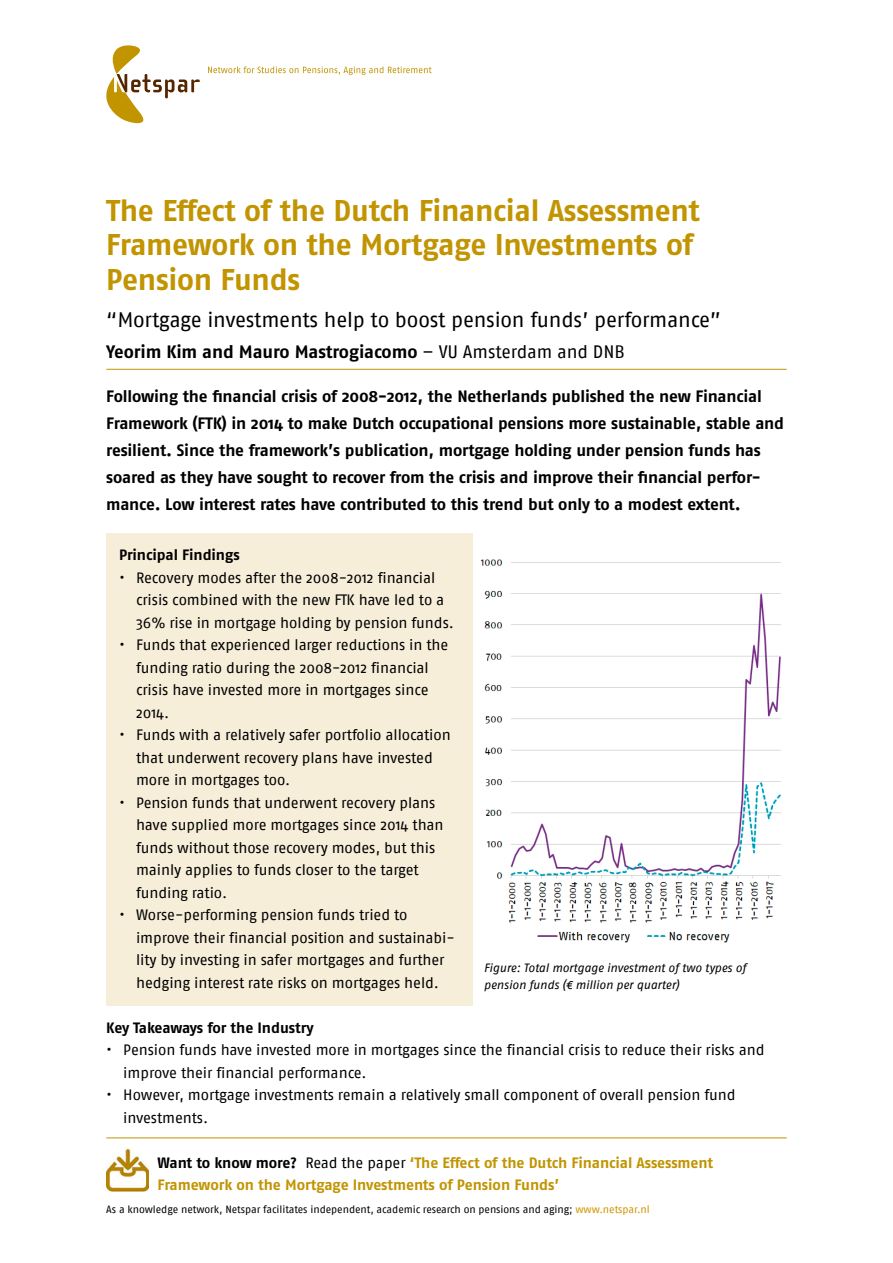
<style>
.page{position:relative;width:893px;height:1263px;background:#fff}
.page>*{position:absolute;margin:0;border:0;box-sizing:border-box;transform-origin:0 0}
.t1{font:700 30px/34.5px "Fago OT";letter-spacing:-.01em;color:#c19400}
.t2{font:21px "Fago No";letter-spacing:-.015em;color:#000}
.t3{font:700 18px "Fago OT";letter-spacing:-.01em;color:#000}
.t4{font:700 16.5px/27px "Fago OT";letter-spacing:-.01em;color:#000}
.t5{font:15px/22.5px "Fago No";letter-spacing:-.01em;color:#000}
.t6{font:700 15px/22.5px "Fago OT";letter-spacing:-.005em;color:#c19400}
.t7{font:700 15px "Fago OT";letter-spacing:-.01em;color:#000}
.t8{font:italic 12px/16.5px "Fago No";letter-spacing:-.01em;color:#000}
.t9{font:10.5px "Fago No";letter-spacing:-.005em;color:#000}
.s1{font-family:"Fago No";font-weight:400}
.s2{color:#000}
.s3{font-family:"Fago No";font-weight:400;color:#000}
.s4{color:#d19500}
</style>
<div class="page">
<svg style="left:106px;top:45px;width:94px;height:78px"></svg>
<svg style="left:208px;top:66px;width:224px;height:9px"></svg>
<img style="left:106px;top:1148px;width:43px;height:43px">
<div style="left:106px;top:534px;width:366px;height:472px;background:#f7eeda"></div>
<hr style="left:106px;top:1137px;width:681px;height:1px;background:#c19400">
<hr style="left:106px;top:369px;width:681px;height:1px;background:#c19400">
<img style="left:480px;top:559px;width:301px;height:384px">
<h1 class="t1" style="left:106px;top:193px;width:595px">The Effect of the Dutch Financial Assessment<br>Framework on the Mortgage Investments of<br>Pension Funds</h1>
<h2 class="t2" style="left:106px;top:307px;width:616px">“Mortgage investments help to boost pension funds’ performance”</h2>
<p class="t3" style="left:106px;top:340px;width:520px">Yeorim Kim and Mauro Mastrogiacomo <span class="s1">– VU Amsterdam and DNB</span></p>
<p class="t4" style="left:106px;top:383px;width:679px">Following the financial crisis of 2008-2012, the Netherlands published the new Financial Framework (FTK) in 2014 to make Dutch occupational pensions more sustainable, stable and resilient. Since the framework’s publication, mortgage holding under pension funds has soared as they have sought to recover from the crisis and improve their financial perfor&shy;mance. Low interest rates have contributed to this trend but only to a modest extent.</p>
<p class="t7" style="left:119px;top:546px;width:122px">Principal Findings</p>
<p class="t5" style="left:136px;top:566px;width:319px;text-indent:-17px">• Recovery modes after the 2008-2012 financial crisis combined with the new FTK have led to a<br>36% rise in mortgage holding by pension funds.</p>
<p class="t5" style="left:136px;top:633px;width:314px;text-indent:-17px">• Funds that experienced larger reductions in the funding ratio during the 2008-2012 financial crisis have invested more in mortgages since 2014.</p>
<p class="t5" style="left:136px;top:723px;width:316px;text-indent:-17px">• Funds with a relatively safer portfolio allocation that underwent recovery plans have invested more in mortgages too.</p>
<p class="t5" style="left:136px;top:791px;width:309px;text-indent:-17px">• Pension funds that underwent recovery plans have supplied more mortgages since 2014 than funds without those recovery modes, but this mainly applies to funds closer to the target funding ratio.</p>
<p class="t5" style="left:136px;top:903px;width:320px;text-indent:-17px">• Worse-performing pension funds tried to improve their financial position and sustainabi&shy;lity by investing in safer mortgages and further hedging interest rate risks on mortgages held.</p>
<p class="t8" style="left:484px;top:960px;width:264px">Figure: Total mortgage investment of two types of pension funds (€ million per quarter)</p>
<p class="t7" style="left:106px;top:1018px;width:209px">Key Takeaways for the Industry</p>
<p class="t5" style="left:123px;top:1038px;width:643px;text-indent:-17px">• Pension funds have invested more in mortgages since the financial crisis to reduce their risks and improve their financial performance.</p>
<p class="t5" style="left:123px;top:1083px;width:614px;text-indent:-17px">• However, mortgage investments remain a relatively small component of overall pension fund investments.</p>
<p class="t6" style="left:157px;top:1151px;width:557px"><span class="s2">Want to know more?</span> <span class="s3">Read the paper</span> ‘The Effect of the Dutch Financial Assessment<br>Framework on the Mortgage Investments of Pension Funds’</p>
<p class="t9" style="left:106px;top:1203px;width:545px">As a knowledge network, Netspar facilitates independent, academic research on pensions and aging; <span class="s4">www.netspar.nl</span></p>
</div>
